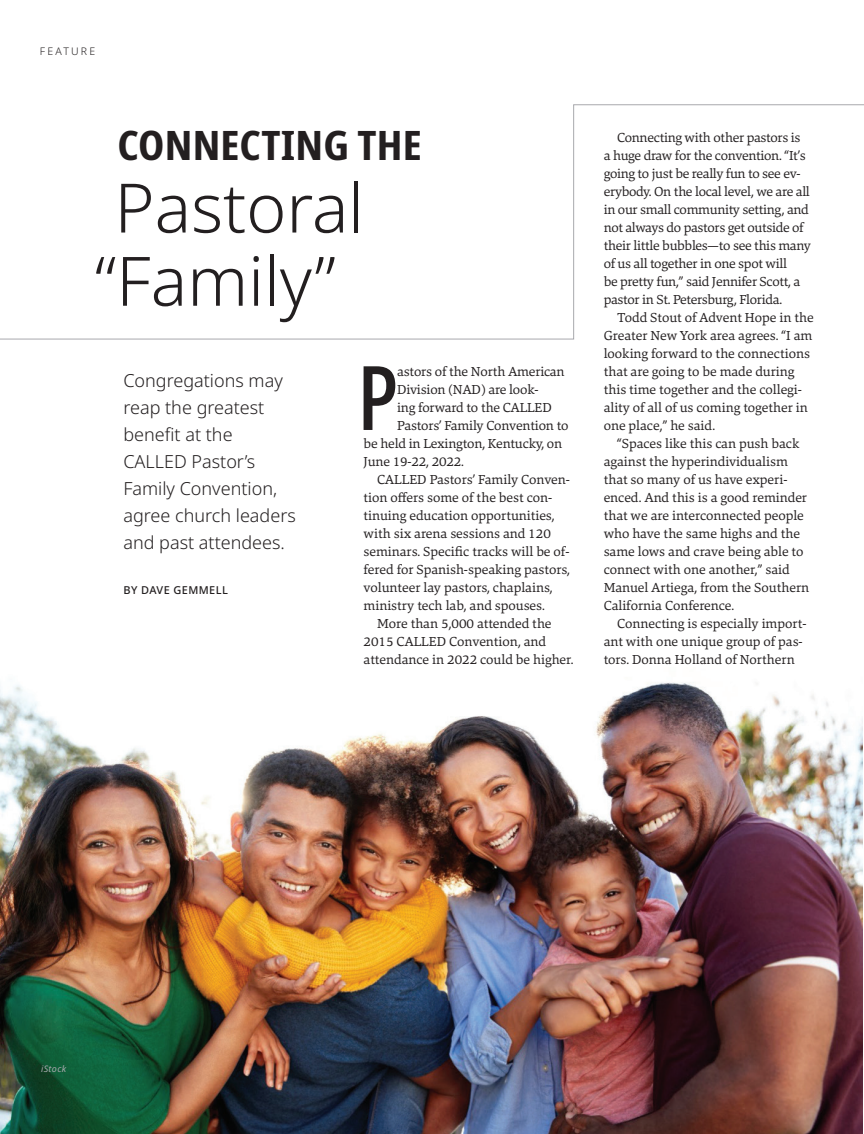
<style>
.page{position:relative;width:864px;height:1134px;background:#fff}
.page>*{position:absolute;margin:0;border:0;box-sizing:border-box;transform-origin:0 0}
.First_Paragraph{font:500 extra-condensed 89.1px "Noto Sans";color:#231f20}
.t1{font:300 68.25px "Noto Sans";color:#231f20}
.t2{font:700 extra-condensed 40.65px "Noto Sans";letter-spacing:.005em;color:#231f20;scale:1.09 1}
.Feature_Subhead{font:300 18px/27px "Noto Sans";color:#231f20}
.Body_Copy{font:13.5px/18px "Danton";color:#231f20}
.Body_Copy-2{font:13.5px/18px "Danton";letter-spacing:-.02em;color:#231f20}
.First_Paragraph-2{font:13.5px "Danton";letter-spacing:-.01em;color:#231f20}
.Byline{font:500 10.95px "Noto Sans";letter-spacing:.04em;color:#231f20}
.t3{font:300 10.5px "Noto Sans";letter-spacing:.21em;color:#231f20}
.Photo_Credit{font:italic 9px "Noto Sans";letter-spacing:.04em;color:#a8a9ad}
</style>
<div class="page">
<img style="left:0;top:682px;width:862px;height:452px">
<svg style="left:0;top:104px;width:864px;height:235px"></svg>
<svg style="left:67px;top:1067px;width:7px;height:9px"></svg>
<p class="t3" style="left:40px;top:44px;width:57px">FEATURE</p>
<p class="t2" style="left:117px;top:116px;width:281px">CONNECTING THE</p>
<p class="t1" style="left:114px;top:160px;width:251px">Pastoral</p>
<p class="t1" style="left:95px;top:233px;width:242px">“Family”</p>
<p class="Feature_Subhead" style="left:123px;top:367px;width:174px">Congregations may reap the greatest benefit at the<br>CALLED Pastor’s<br>Family Convention, agree church leaders and past attendees.</p>
<p class="Byline" style="left:123px;top:582px;width:106px">BY DAVE GEMMELL</p>
<p class="First_Paragraph" style="left:357px;top:335px;width:42px">P</p>
<p class="First_Paragraph-2" style="left:397px;top:363px;width:169px">astors of the North American</p>
<p class="First_Paragraph-2" style="left:397px;top:381px;width:143px">Division (NAD) are look-</p>
<p class="First_Paragraph-2" style="left:397px;top:399px;width:156px">ing forward to the CALLED</p>
<p class="First_Paragraph-2" style="left:397px;top:417px;width:173px">Pastors’ Family Convention to</p>
<p class="First_Paragraph-2" style="left:364px;top:435px;width:200px">be held in Lexington, Kentucky, on</p>
<p class="First_Paragraph-2" style="left:364px;top:453px;width:102px">June 19-22, 2022.</p>
<p class="Body_Copy" style="left:364px;top:470px;width:208px;text-indent:14px">CALLED Pastors’ Family Conven&shy;tion offers some of the best con&shy;tinuing education opportunities, with six arena sessions and 120 seminars. Specific tracks will be of&shy;fered for Spanish-speaking pastors, volunteer lay pastors, chaplains, ministry tech lab, and spouses.</p>
<p class="Body_Copy" style="left:364px;top:614px;width:211px;text-indent:14px">More than 5,000 attended the<br>2015 CALLED Convention, and attendance in 2022 could be higher.</p>
<p class="Body_Copy-2" style="left:604px;top:128px;width:209px;text-indent:14px">Connecting with other pastors is<br>a huge draw for the convention. “It’s going to just be really fun to see ev&shy;erybody. On the local level, we are all in our small community setting, and not always do pastors get outside of their little bubbles—to see this many of us all together in one spot will<br>be pretty fun,” said Jennifer Scott, a pastor in St. Petersburg, Florida.</p>
<p class="Body_Copy" style="left:604px;top:308px;width:212px;text-indent:14px">Todd Stout of Advent Hope in the<br>Greater New York area agrees. “I am looking forward to the connections that are going to be made during this time together and the collegi&shy;ality of all of us coming together in one place,” he said.</p>
<p class="Body_Copy" style="left:604px;top:434px;width:207px;text-indent:14px">“Spaces like this can push back against the hyperindividualism that so many of us have experi&shy;enced. And this is a good reminder that we are interconnected people who have the same highs and the same lows and crave being able to connect with one another,” said<br>Manuel Artiega, from the Southern<br>California Conference.</p>
<p class="Body_Copy" style="left:604px;top:614px;width:204px;text-indent:14px">Connecting is especially import&shy;ant with one unique group of pas&shy;tors. Donna Holland of Northern</p>
<p class="Photo_Credit" style="left:41px;top:1062px;width:27px">iStock</p>
</div>
